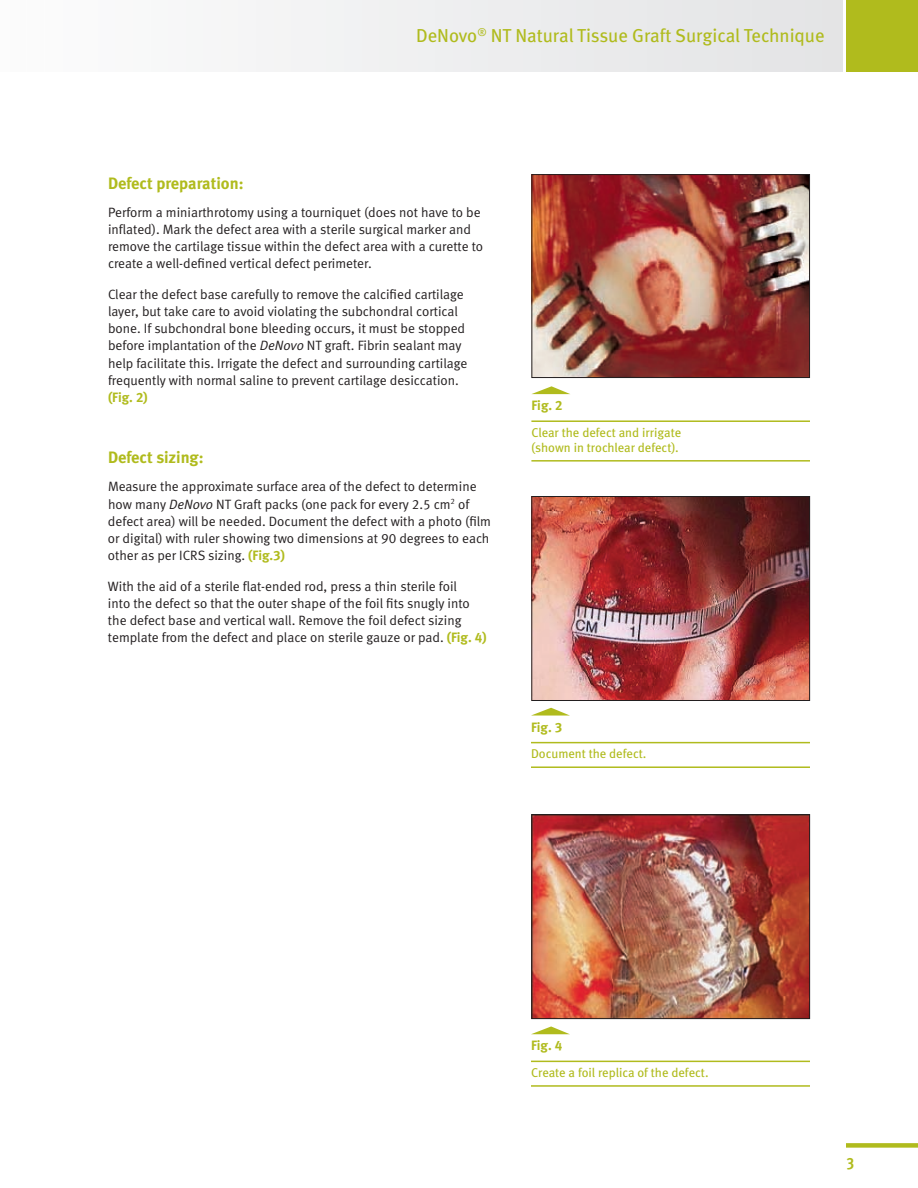
<style>
.page{position:relative;width:918px;height:1188px;background:#fff}
.page>*{position:absolute;margin:0;border:0;box-sizing:border-box;transform-origin:0 0}
.t1{font:18.75px "Meta Book LF";color:#b0bb1d}
.t2{font:16.5px "Meta Bold LF";color:#b0bb1d}
.t3{font:16.5px "Meta Cond Bold LF";color:#b0bb1d}
.t4{font:13.5px/17.2px "Meta Normal LF";color:#231f20}
.t5{font:13.5px "Meta Bold LF";color:#b0bb1d}
.t6{font:12.75px/15px "Meta Book LF";color:#b0bb1d}
.s1{font-style:italic}
.s2{font-family:"Meta Bold LF";color:#b0bb1d}
</style>
<div class="page">
<div style="left:0;top:0;width:843px;height:72px;background:#eff0f1"></div>
<div style="left:846px;top:0;width:72px;height:72px;background:#b0bb1d"></div>
<div style="left:846px;top:1143px;width:72px;height:5px;background:#b0bb1d"></div>
<hr style="left:531px;top:1061px;width:279px;height:1px;background:#b0bb1d">
<hr style="left:531px;top:1085px;width:279px;height:2px;background:#b0bb1d">
<svg style="left:532px;top:1026px;width:37px;height:8px"></svg>
<hr style="left:531px;top:420px;width:279px;height:2px;background:#b0bb1d">
<hr style="left:531px;top:460px;width:279px;height:2px;background:#b0bb1d">
<svg style="left:532px;top:386px;width:38px;height:8px"></svg>
<img style="left:533px;top:176px;width:275px;height:200px">
<div style="left:531px;top:174px;width:279px;height:204px;border:1px solid #231f20"></div>
<hr style="left:531px;top:742px;width:279px;height:1px;background:#b0bb1d">
<hr style="left:531px;top:766px;width:279px;height:2px;background:#b0bb1d">
<svg style="left:531px;top:708px;width:39px;height:8px"></svg>
<img style="left:533px;top:498px;width:275px;height:201px">
<div style="left:531px;top:496px;width:279px;height:205px;border:1px solid #231f20"></div>
<img style="left:533px;top:816px;width:275px;height:201px">
<div style="left:531px;top:814px;width:279px;height:205px;border:1px solid #231f20"></div>
<h1 class="t1" style="left:416px;top:24px;width:410px">DeNovo<sup>®</sup> NT Natural Tissue Graft Surgical Technique</h1>
<p class="t2" style="left:108px;top:173px;width:137px">Defect preparation:</p>
<p class="t4" style="left:108px;top:203px;width:377px">Perform a miniarthrotomy using a tourniquet (does not have to be inflated). Mark the defect area with a sterile surgical marker and remove the cartilage tissue within the defect area with a curette to create a well-defined vertical defect perimeter.</p>
<p class="t4" style="left:108px;top:285px;width:361px">Clear the defect base carefully to remove the calcified cartilage layer, but take care to avoid violating the subchondral cortical bone. If subchondral bone bleeding occurs, it must be stopped before implantation of the <span class="s1">DeNovo</span> NT graft. Fibrin sealant may help facilitate this. Irrigate the defect and surrounding cartilage frequently with normal saline to prevent cartilage desiccation.</p>
<p class="t5" style="left:108px;top:389px;width:41px">(Fig. 2)</p>
<p class="t2" style="left:108px;top:448px;width:97px">Defect sizing:</p>
<p class="t4" style="left:108px;top:478px;width:385px">Measure the approximate surface area of the defect to determine how many <span class="s1">DeNovo</span> NT Graft packs (one pack for every 2.5 cm<sup>2</sup> of defect area) will be needed. Document the defect with a photo (film or digital) with ruler showing two dimensions at 90 degrees to each other as per ICRS sizing. <span class="s2">(Fig.3)</span></p>
<p class="t4" style="left:108px;top:577px;width:380px">With the aid of a sterile flat-ended rod, press a thin sterile foil<br>into the defect so that the outer shape of the foil fits snugly into the defect base and vertical wall. Remove the foil defect sizing template from the defect and place on sterile gauze or pad. <span class="s2">(Fig. 4)</span></p>
<p class="t5" style="left:531px;top:398px;width:33px">Fig. 2</p>
<p class="t6" style="left:531px;top:425px;width:151px">Clear the defect and irrigate (shown in trochlear defect).</p>
<p class="t5" style="left:531px;top:719px;width:33px">Fig. 3</p>
<p class="t6" style="left:531px;top:746px;width:117px">Document the defect.</p>
<p class="t5" style="left:531px;top:1038px;width:33px">Fig. 4</p>
<p class="t6" style="left:531px;top:1065px;width:179px">Create a foil replica of the defect.</p>
<p class="t3" style="left:846px;top:1154px;width:10px">3</p>
</div>
